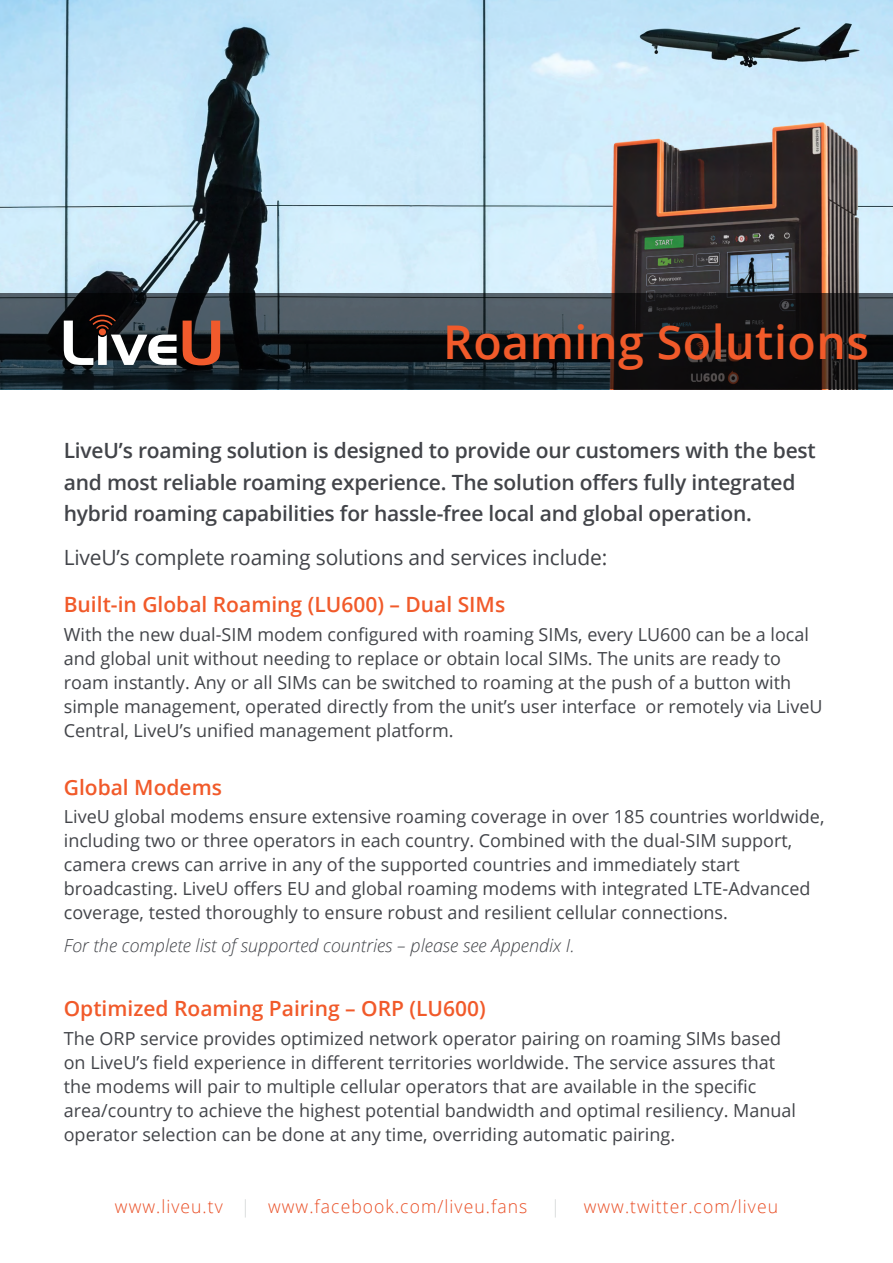
<style>
.page{position:relative;width:893px;height:1263px;background:#fff}
.page>*{position:absolute;margin:0;border:0;box-sizing:border-box;transform-origin:0 0}
.t1{font:600 46.5px "Open Sans";letter-spacing:.01em;color:#f15a2a}
.t2{font:600 21px/31.5px "Open Sans";letter-spacing:-.01em;color:#424449}
.t3{font:600 21px "Open Sans";color:#f15a2a}
.t4{font:21px "Open Sans";letter-spacing:-.01em;color:#424449}
.t5{font:18px/24px "Open Sans";color:#424449}
.t6{font:300 18px "Open Sans";letter-spacing:.06em;color:#e94e25}
.t7{font:italic 300 18px "Open Sans";color:#424449}
.t8{font:300 18px "Open Sans";color:#d1d3d4}
</style>
<div class="page">
<img style="left:0;top:0;width:893px;height:390px">
<svg style="left:0;top:293px;width:893px;height:96px"></svg>
<svg style="left:183px;top:321px;width:37px;height:44px"></svg>
<svg style="left:64px;top:315px;width:113px;height:50px"></svg>
<h1 class="t1" style="left:443px;top:311px;width:427px">Roaming Solutions</h1>
<p class="t2" style="left:64px;top:434px;width:754px">LiveU s’ roaming solution is designed to provide our customers with the best and most reliable roaming experience. The solution offers fully integrated hybrid roaming capabilities for hassle-free local and global operation.</p>
<p class="t4" style="left:64px;top:543px;width:545px">LiveU s’ complete roaming solutions and services include:</p>
<p class="t3" style="left:64px;top:590px;width:443px">Built-in Global Roaming (LU600) – Dual SIMs</p>
<p class="t5" style="left:64px;top:621px;width:747px">With the new dual-SIM modem configured with roaming SIMs, every LU600 can be a local</p>
<p class="t5" style="left:64px;top:645px;width:719px">and global unit without needing to replace or obtain local SIMs. The units are ready to</p>
<p class="t5" style="left:64px;top:669px;width:729px">roam instantly. Any or all SIMs can be switched to roaming at the push of a button with</p>
<p class="t5" style="left:645px;top:693px;width:179px">or remotely via LiveU</p>
<p class="t5" style="left:64px;top:693px;width:574px">simple management, operated directly from the unit s’ user interface<br>Central, LiveU s’ unified management platform.</p>
<p class="t3" style="left:64px;top:773px;width:160px">Global Modems</p>
<p class="t5" style="left:64px;top:804px;width:762px">LiveU global modems ensure extensive roaming coverage in over 185 countries worldwide, including two or three operators in each country. Combined with the dual-SIM support, camera crews can arrive in any of the supported countries and immediately start broadcasting. LiveU offers EU and global roaming modems with integrated LTE-Advanced coverage, tested thoroughly to ensure robust and resilient cellular connections.</p>
<p class="t7" style="left:64px;top:933px;width:512px">For the complete list of supported countries – please see Appendix .I</p>
<p class="t3" style="left:64px;top:994px;width:424px">Optimized Roaming Pairing – ORP (LU600(</p>
<p class="t5" style="left:64px;top:1025px;width:734px">The ORP service provides optimized network operator pairing on roaming SIMs based on LiveU s’ field experience in different territories worldwide. The service assures that the modems will pair to multiple cellular operators that are available in the specific area/country to achieve the highest potential bandwidth and optimal resiliency. Manual operator selection can be done at any time, overriding automatic pairing.</p>
<p class="t6" style="left:115px;top:1194px;width:109px">www.liveu.tv</p>
<p class="t8" style="left:241px;top:1194px;width:11px">|</p>
<p class="t6" style="left:268px;top:1194px;width:261px">www.facebook.com/liveu.fans</p>
<p class="t8" style="left:551px;top:1194px;width:11px">|</p>
<p class="t6" style="left:584px;top:1194px;width:196px">www.twitter.com/liveu</p>
</div>
